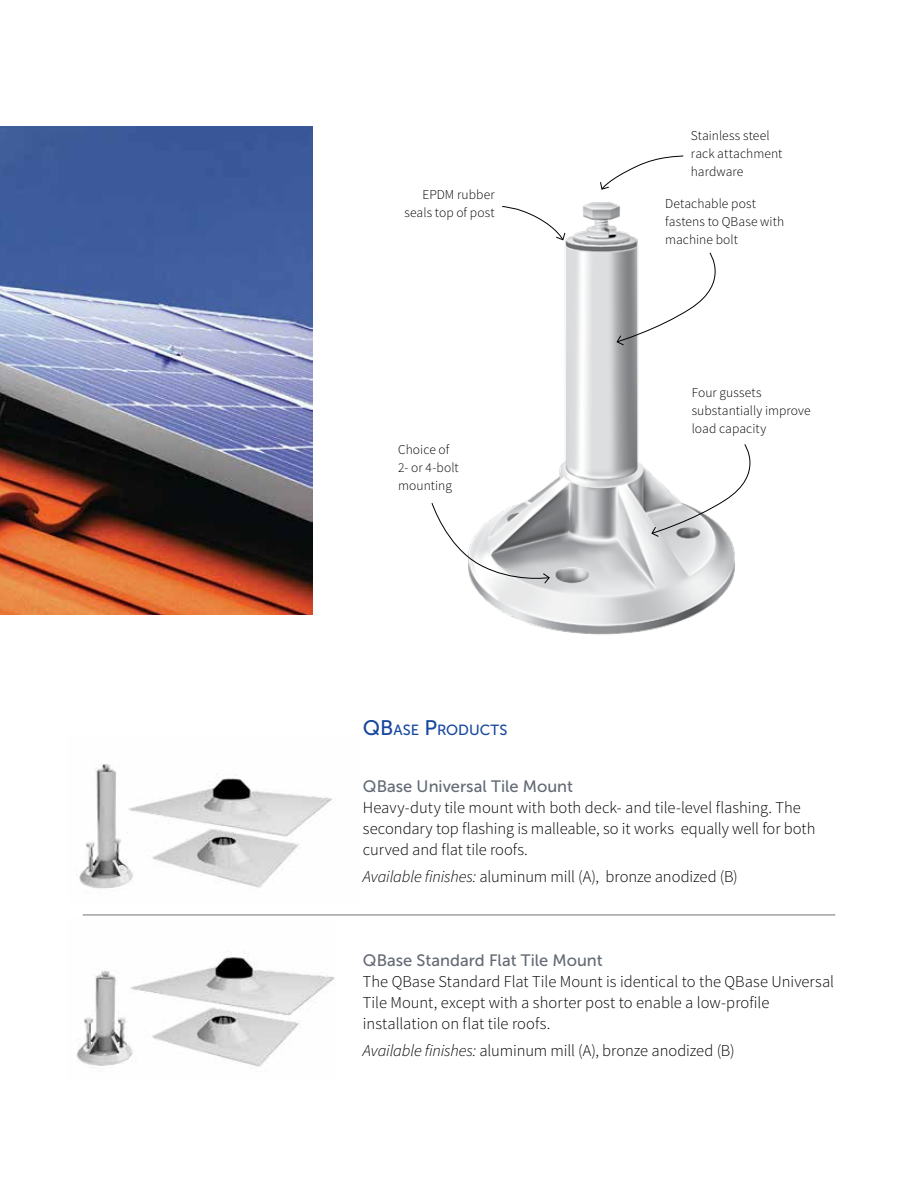
<style>
.page{position:relative;width:918px;height:1188px;background:#fff}
.page>*{position:absolute;margin:0;border:0;box-sizing:border-box;transform-origin:0 0}
.t1{font:300 16.5px/21px "Source Sans Pro";color:#000}
.t2{font:16.5px "Museo Sans 500";color:#646b75}
.t3{font:14.7px "Museo Sans 500";color:#17479e}
.t4{font:300 13.5px/18px "Source Sans Pro";letter-spacing:.005em;color:#000}
.s1{font-size:21px}
.s2{font-style:italic}
</style>
<div class="page">
<img style="left:472px;top:202px;width:263px;height:433px">
<img style="left:0;top:127px;width:313px;height:487px">
<svg style="left:431px;top:502px;width:119px;height:82px"></svg>
<svg style="left:616px;top:252px;width:114px;height:94px"></svg>
<svg style="left:600px;top:155px;width:84px;height:35px"></svg>
<svg style="left:501px;top:206px;width:65px;height:35px"></svg>
<svg style="left:651px;top:444px;width:100px;height:93px"></svg>
<img style="left:79px;top:764px;width:254px;height:125px">
<img style="left:76px;top:953px;width:260px;height:115px">
<hr style="left:83px;top:915px;width:752px;height:1px;background:#000">
<p class="t4" style="left:404px;top:185px;width:92px;text-align:right">EPDM rubber seals top of post</p>
<p class="t4" style="left:398px;top:441px;width:62px">Choice of<br>2- or 4-bolt mounting</p>
<p class="t3" style="left:363px;top:722px;width:146px"><span class="s1">QB</span>ASE <span class="s1">P</span>RODUCTS</p>
<p class="t4" style="left:691px;top:127px;width:93px">Stainless steel rack attachment hardware</p>
<p class="t4" style="left:665px;top:194px;width:121px">Detachable post fastens to QBase with machine bolt</p>
<p class="t4" style="left:692px;top:384px;width:120px">Four gussets substantially improve load capacity</p>
<p class="t2" style="left:363px;top:777px;width:212px">QBase Universal Tile Mount</p>
<p class="t1" style="left:363px;top:797px;width:454px">Heavy-duty tile mount with both deck- and tile-level flashing. The secondary top flashing is malleable, so it works equally well for both curved and flat tile roofs.</p>
<p class="t1" style="left:363px;top:866px;width:377px"><span class="s2">Available finishes:</span> aluminum mill (A), bronze anodized (B)</p>
<p class="t2" style="left:363px;top:951px;width:241px">QBase Standard Flat Tile Mount</p>
<p class="t1" style="left:363px;top:971px;width:473px">The QBase Standard Flat Tile Mount is identical to the QBase Universal<br>Tile Mount, except with a shorter post to enable a low-profile installation on flat tile roofs.</p>
<p class="t1" style="left:363px;top:1040px;width:373px"><span class="s2">Available finishes:</span> aluminum mill (A), bronze anodized (B)</p>
</div>
